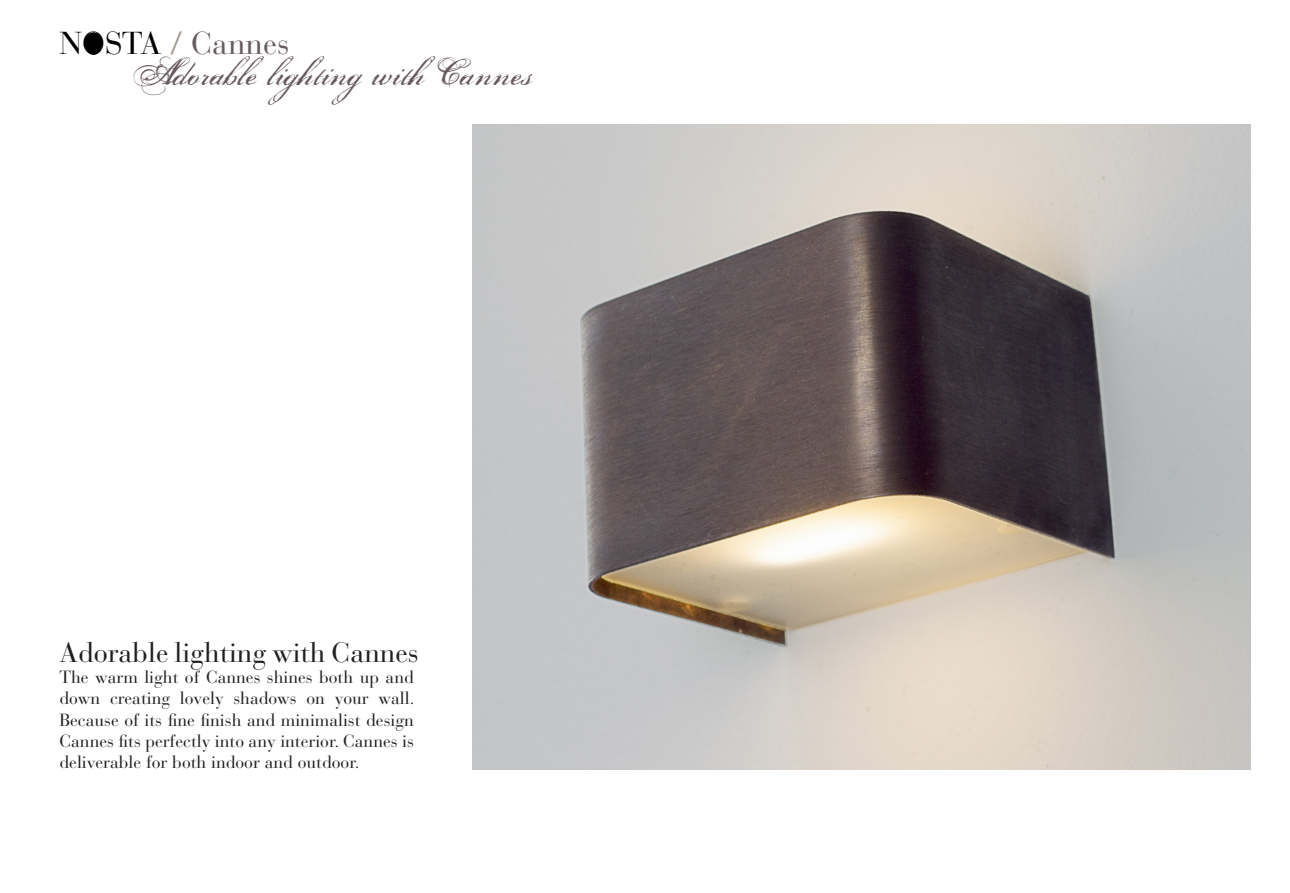
<style>
.page{position:relative;width:1290px;height:893px;background:#fff}
.page>*{position:absolute;margin:0;border:0;box-sizing:border-box;transform-origin:0 0}
.t1{font:42px "Porcelain";color:#665a5c}
.t2{font:31.5px "Bauer Bodoni Std";color:#675d5e}
.t3{font:28px "Bauer Bodoni Std";color:#231f20}
.t4{font:17.5px/21.2px "Bauer Bodoni Std";color:#231f20;text-align:justify}
.s1{color:#000}
.s2{color:#a09991}
</style>
<div class="page">
<img style="left:473px;top:125px;width:777px;height:644px">
<div style="left:85px;top:32px;width:17px;height:23px;background:#000;border-radius:50%"></div>
<p class="t2" style="left:60px;top:25px;width:231px"><span class="s1">NOSTA</span> <span class="s2">/</span> Cannes</p>
<p class="t1" style="left:131px;top:50px;width:403px">Adorable lighting with Cannes</p>
<p class="t3" style="left:60px;top:636px;width:361px">Adorable lighting with Cannes</p>
<p class="t4" style="left:60px;top:667px;width:356px">The warm light of Cannes shines both up and down creating lovely shadows on your wall.<br>Because of its fine finish and minimalist design Cannes fits perfectly into any interior. Cannes is deliverable for both indoor and outdoor.</p>
</div>
